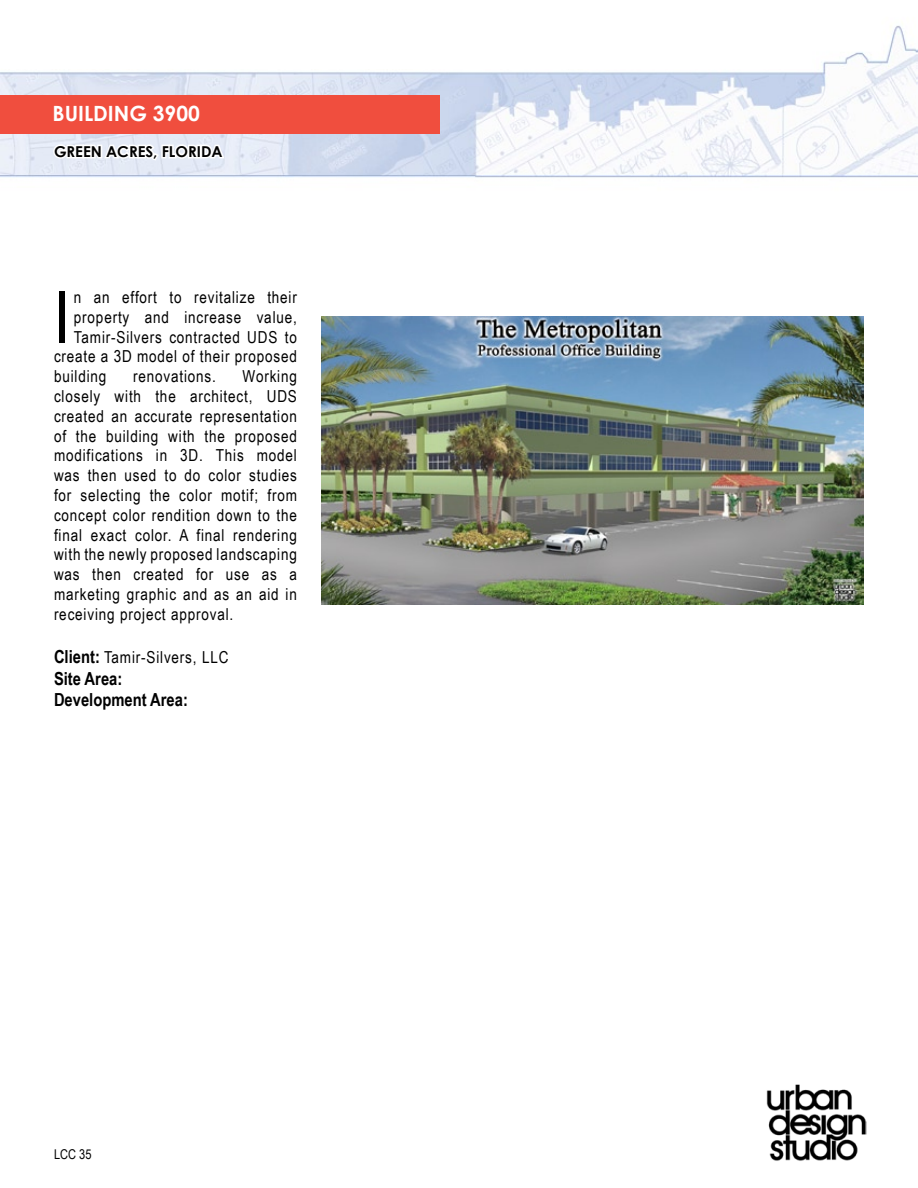
<style>
.page{position:relative;width:918px;height:1188px;background:#fff}
.page>*{position:absolute;margin:0;border:0;box-sizing:border-box;transform-origin:0 0}
.t1{font:71.85px "Arial Narrow";color:#000}
.t2{font:700 21px "Century Gothic";color:#fff}
.t3{font:700 18px/21.6px "Arial Narrow";color:#000}
.t4{font:16.5px/19.8px "Arial Narrow";letter-spacing:.05em;color:#000;text-align:justify}
.t5{font:700 15px "Century Gothic";color:#000}
.t6{font:13.5px "Arial Narrow";color:#000}
.s1{font-weight:700;font-size:18px}
</style>
<div class="page">
<img style="left:766px;top:1084px;width:100px;height:77px">
<img style="left:0;top:25px;width:918px;height:153px">
<div style="left:0;top:95px;width:440px;height:39px;background:#f04e3e"></div>
<svg style="left:51px;top:140px;width:176px;height:23px"></svg>
<img style="left:321px;top:317px;width:543px;height:288px">
<p class="t2" style="left:52px;top:97px;width:149px">BUILDING 3900</p>
<p class="t5" style="left:54px;top:140px;width:170px">GREEN ACRES, FLORIDA</p>
<h1 class="t1" style="left:54px;top:265px;width:18px">I</h1>
<p class="t4" style="left:74px;top:287px;width:225px">n an effort to revitalize their</p>
<p class="t4" style="left:74px;top:306px;width:224px">property and increase value,</p>
<p class="t4" style="left:74px;top:326px;width:225px">Tamir-Silvers contracted UDS to</p>
<p class="t4" style="left:54px;top:346px;width:245px">create a 3D model of their proposed</p>
<p class="t4" style="left:54px;top:366px;width:54px">building</p>
<p class="t4" style="left:133px;top:366px;width:84px">renovations.</p>
<p class="t4" style="left:54px;top:366px;width:244px;text-indent:189px">Working closely with the architect, UDS created an accurate representation of the building with the proposed modifications in 3D. This model was then used to do color studies for selecting the color motif; from concept color rendition down to the final exact color. A final rendering with the newly proposed landscaping was then created for use as a marketing graphic and as an aid in receiving project approval.</p>
<p class="t4" style="left:54px;top:647px;width:176px"><span class="s1">Client:</span> Tamir-Silvers, LLC</p>
<p class="t3" style="left:54px;top:667px;width:135px">Site Area:<br>Development Area:</p>
<p class="t6" style="left:54px;top:1144px;width:39px">LCC 35</p>
</div>
